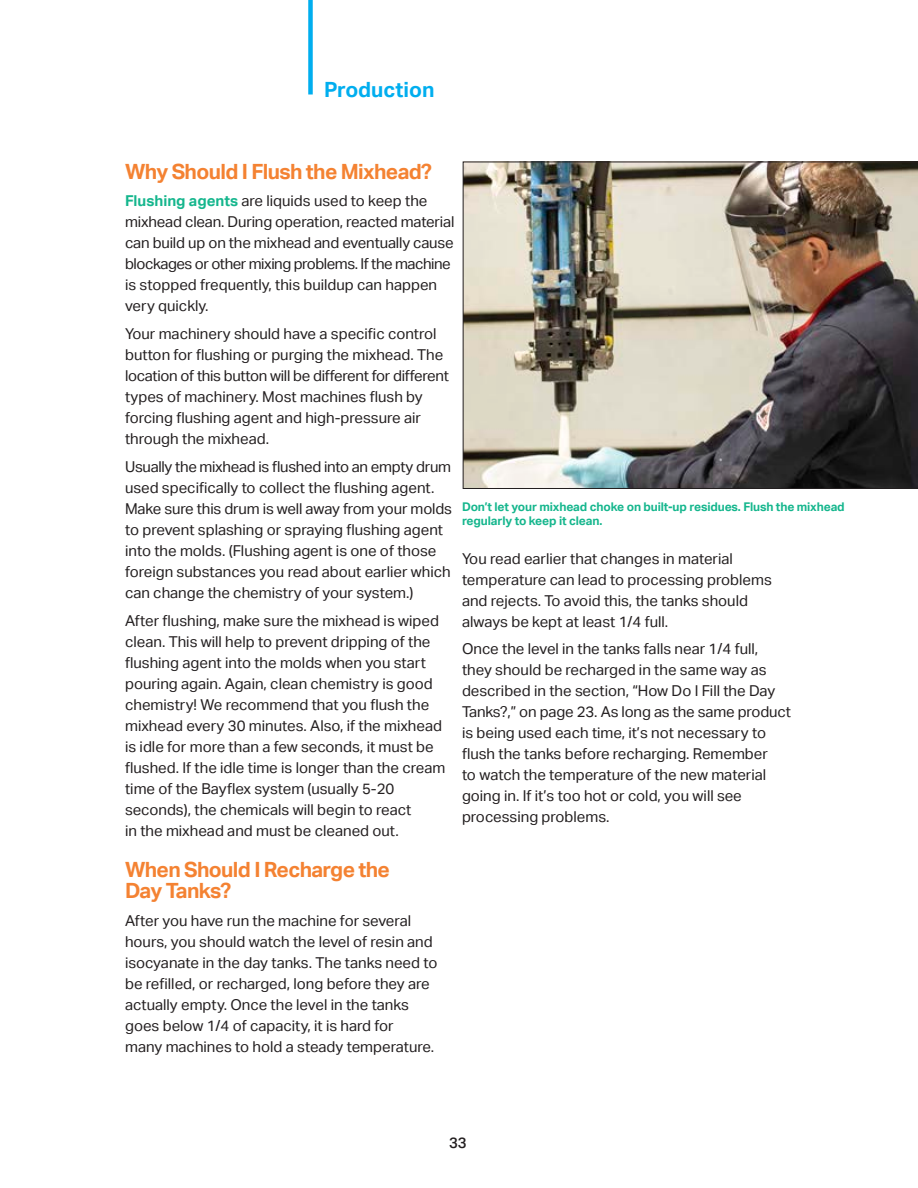
<style>
.page{position:relative;width:918px;height:1188px;background:#fff}
.page>*{position:absolute;margin:0;border:0;box-sizing:border-box;transform-origin:0 0}
.t1{font:700 21px/21px "Aktiv Grotesk";letter-spacing:-.03em;color:#f48232}
.t2{font:700 21px "Aktiv Grotesk";color:#00aeef}
.t3{font:15px/21px "Aktiv Grotesk";color:#231f20}
.t4{font:500 15px "Aktiv Grotesk";color:#231f20}
.t5{font:700 12px/14.4px "Aktiv Grotesk";letter-spacing:-.01em;color:#15b68d}
.s1{font-weight:700;color:#15b68d}
</style>
<div class="page">
<div style="left:308px;top:0;width:5px;height:94px;background:#00aeef"></div>
<img style="left:463px;top:162px;width:455px;height:327px">
<h1 class="t2" style="left:324px;top:77px;width:112px">Production</h1>
<h1 class="t1" style="left:125px;top:161px;width:308px">Why Should I Flush the Mixhead?</h1>
<p class="t3" style="left:125px;top:191px;width:331px"><span class="s1">Flushing agents</span> are liquids used to keep the mixhead clean. During operation, reacted material can build up on the mixhead and eventually cause blockages or other mixing problems. If the machine is stopped frequently, this buildup can happen very quickly.</p>
<p class="t3" style="left:125px;top:323px;width:325px">Your machinery should have a specific control button for flushing or purging the mixhead. The location of this button will be different for different types of machinery. Most machines flush by forcing flushing agent and high-pressure air through the mixhead.</p>
<p class="t3" style="left:125px;top:456px;width:329px">Usually the mixhead is flushed into an empty drum used specifically to collect the flushing agent.<br>Make sure this drum is well away from your molds to prevent splashing or spraying flushing agent into the molds. (Flushing agent is one of those foreign substances you read about earlier which can change the chemistry of your system.)</p>
<p class="t3" style="left:125px;top:610px;width:322px">After flushing, make sure the mixhead is wiped clean. This will help to prevent dripping of the flushing agent into the molds when you start pouring again. Again, clean chemistry is good chemistry! We recommend that you flush the mixhead every 30 minutes. Also, if the mixhead is idle for more than a few seconds, it must be flushed. If the idle time is longer than the cream time of the Bayflex system (usually 5-20 seconds), the chemicals will begin to react<br>in the mixhead and must be cleaned out.</p>
<h1 class="t1" style="left:125px;top:859px;width:266px">When Should I Recharge the<br>Day Tanks?</h1>
<p class="t3" style="left:125px;top:910px;width:314px">After you have run the machine for several hours, you should watch the level of resin and isocyanate in the day tanks. The tanks need to be refilled, or recharged, long before they are actually empty. Once the level in the tanks goes below 1/4 of capacity, it is hard for<br>many machines to hold a steady temperature.</p>
<p class="t5" style="left:462px;top:500px;width:384px">Don’t let your mixhead choke on built-up residues. Flush the mixhead regularly to keep it clean.</p>
<p class="t3" style="left:462px;top:548px;width:311px">You read earlier that changes in material temperature can lead to processing problems and rejects. To avoid this, the tanks should always be kept at least 1/4 full.</p>
<p class="t3" style="left:462px;top:639px;width:330px">Once the level in the tanks falls near 1/4 full, they should be recharged in the same way as described in the section, “How Do I Fill the Day Tanks?,” on page 23. As long as the same product is being used each time, it’s not necessary to flush the tanks before recharging. Remember<br>to watch the temperature of the new material going in. If it’s too hot or cold, you will see processing problems.</p>
<p class="t4" style="left:449px;top:1134px;width:19px">33</p>
</div>
